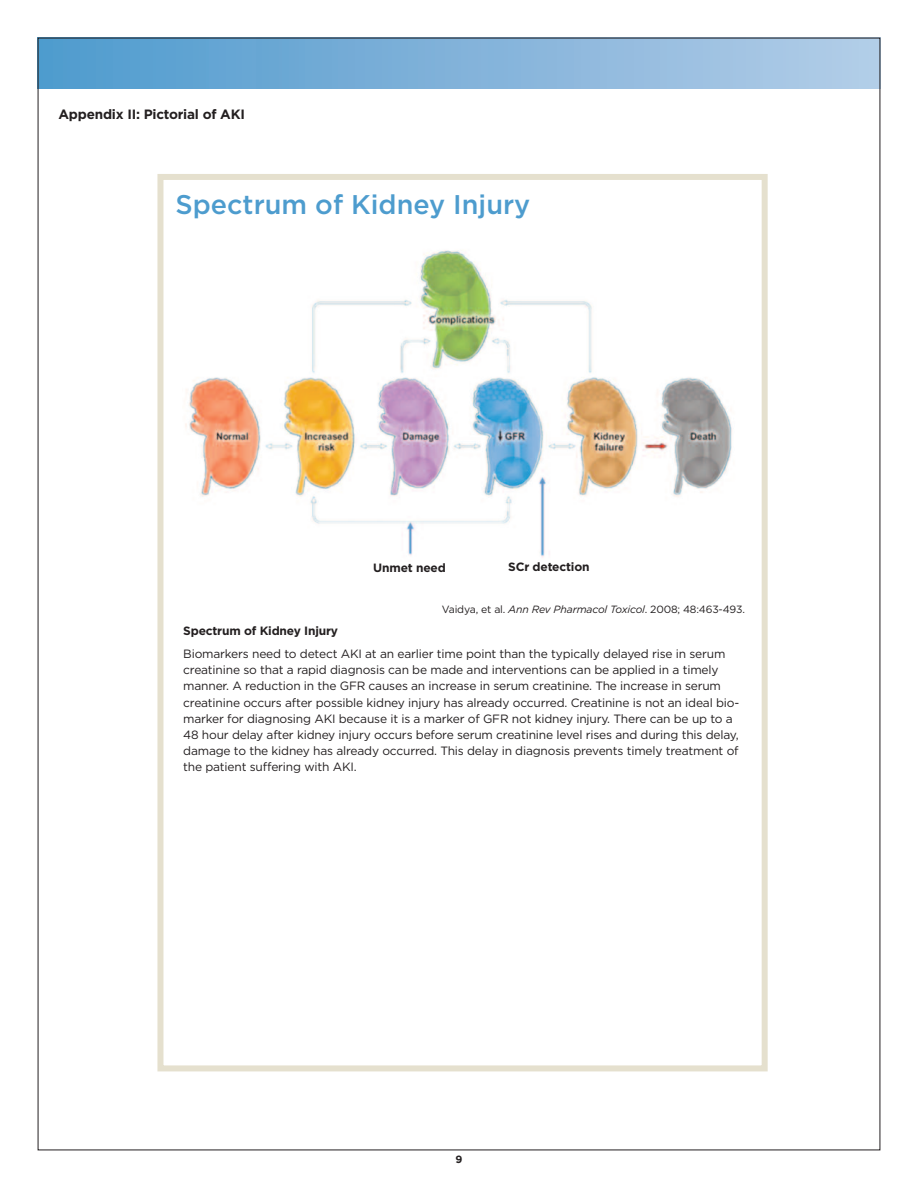
<style>
.page{position:relative;width:918px;height:1188px;background:#fff}
.page>*{position:absolute;margin:0;border:0;box-sizing:border-box;transform-origin:0 0}
.t1{font:500 27px "Gotham";color:#4d9cce}
.t2{font:700 13.5px "Gotham";letter-spacing:-.015em;color:#231f20}
.t3{font:12px/16.2px "Gotham";letter-spacing:-.015em;color:#231f20}
.t4{font:700 12px "Gotham";letter-spacing:-.015em;color:#231f20}
.t5{font:10.5px "Gotham";letter-spacing:-.015em;color:#231f20}
.t6{font:700 10.5px "Gotham";color:#231f20}
.s1{font-style:italic}
</style>
<div class="page">
<div style="left:38px;top:38px;width:842px;height:50px;background:linear-gradient(to right,#4e9acd,#b4cce7)"></div>
<div style="left:157px;top:174px;width:611px;height:897px;border:6px solid #e5e0ce"></div>
<img style="left:185px;top:250px;width:547px;height:308px">
<p class="t2" style="left:59px;top:109px;width:188px">Appendix II: Pictorial of AKI</p>
<h1 class="t1" style="left:175px;top:195px;width:356px">Spectrum of Kidney Injury</h1>
<p class="t4" style="left:373px;top:564px;width:74px">Unmet need</p>
<p class="t4" style="left:508px;top:563px;width:83px">SCr detection</p>
<p class="t5" style="left:442px;top:605px;width:305px">Vaidya, et al. <span class="s1">Ann Rev Pharmacol Toxicol</span>. 2008; 48:463-493.</p>
<p class="t4" style="left:183px;top:627px;width:156px">Spectrum of Kidney Injury</p>
<p class="t3" style="left:183px;top:647px;width:558px">Biomarkers need to detect AKI at an earlier time point than the typically delayed rise in serum creatinine so that a rapid diagnosis can be made and interventions can be applied in a timely manner. A reduction in the GFR causes an increase in serum creatinine. The increase in serum creatinine occurs after possible kidney injury has already occurred. Creatinine is not an ideal bio&shy;marker for diagnosing AKI because it is a marker of GFR not kidney injury. There can be up to a 48 hour delay after kidney injury occurs before serum creatinine level rises and during this delay, damage to the kidney has already occurred. This delay in diagnosis prevents timely treatment of the patient suffering with AKI.</p>
<p class="t6" style="left:456px;top:1155px;width:8px">9</p>
</div>
